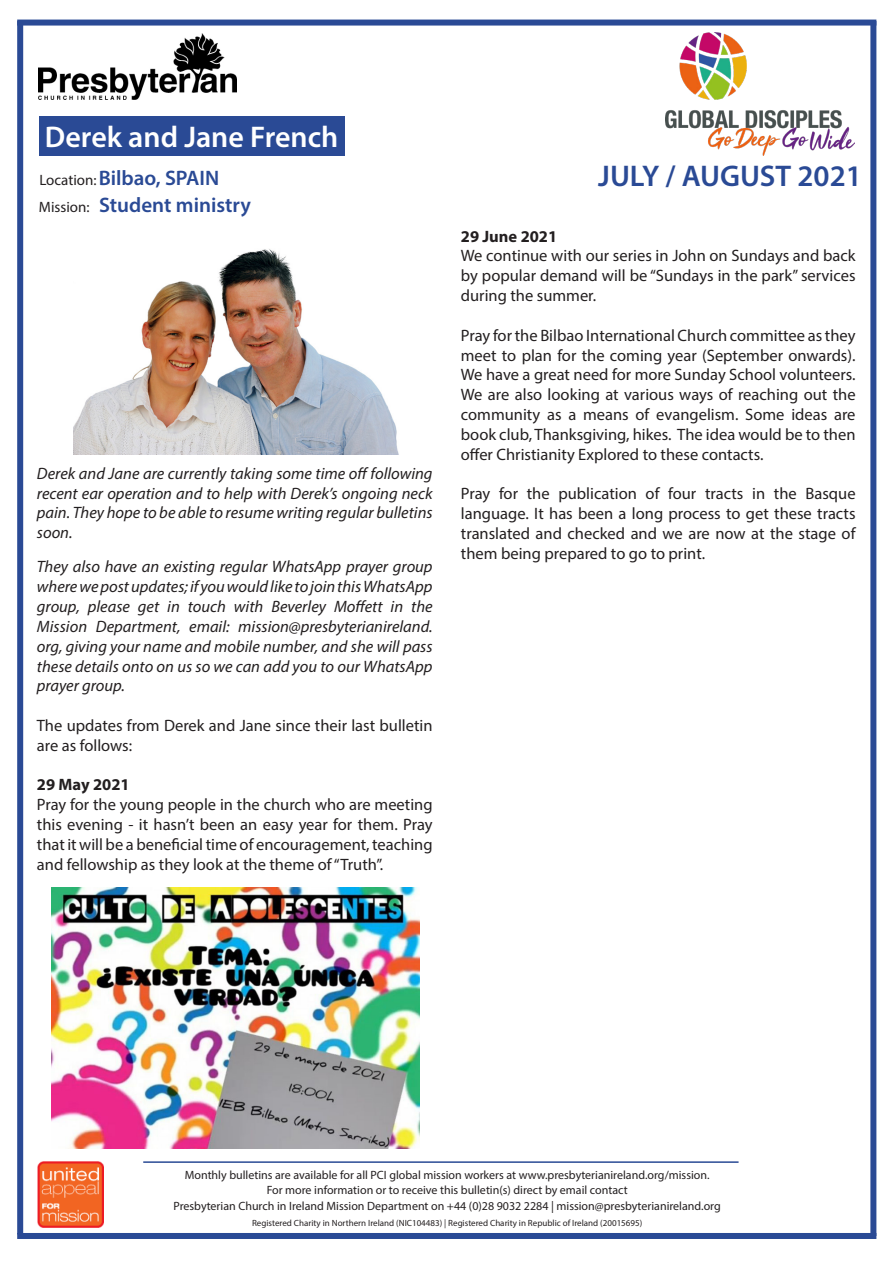
<style>
.page{position:relative;width:893px;height:1263px;background:#fff}
.page>*{position:absolute;margin:0;border:0;box-sizing:border-box;transform-origin:0 0}
.t1{font:600 30px "Myriad Pro";color:#fff}
.t2{font:600 30px "Myriad Pro";color:#2a4a95}
.t3{font:600 21px "Myriad Pro";color:#2a4a95}
.t4{font:16.5px/19.8px "Myriad Pro";color:#231f20;text-align:justify}
.t5{font:italic 16.5px/19.8px "Myriad Pro";color:#231f20;text-align:justify}
.t6{font:700 16.5px "Myriad Pro";color:#231f20}
.t7{font:12px "Myriad Pro";color:#231f20}
.t8{font:9px "Myriad Pro";color:#231f20}
.s1{font-weight:400;font-size:15px;color:#231f20}
</style>
<div class="page">
<img style="left:38px;top:1162px;width:65px;height:65px">
<hr style="left:143px;top:1161px;width:596px;height:2px;background:#2a4a95">
<img style="left:39px;top:33px;width:197px;height:66px">
<div style="left:39px;top:117px;width:305px;height:39px;background:#2a4a95"></div>
<img style="left:74px;top:249px;width:325px;height:205px">
<img style="left:665px;top:33px;width:189px;height:122px">
<img style="left:52px;top:888px;width:367px;height:260px">
<div style="left:17px;top:21px;width:6px;height:1213px;background:#2a4a95"></div>
<div style="left:870px;top:21px;width:6px;height:1215px;background:#2a4a95"></div>
<div style="left:17px;top:20px;width:859px;height:6px;background:#2a4a95"></div>
<div style="left:17px;top:1233px;width:859px;height:6px;background:#2a4a95"></div>
<p class="t1" style="left:45px;top:118px;width:295px">Derek and Jane French</p>
<p class="t3" style="left:39px;top:164px;width:181px"><span class="s1">Location:</span>Bilbao, SPAIN</p>
<p class="t3" style="left:39px;top:192px;width:214px"><span class="s1">Mission:</span> Student ministry</p>
<p class="t5" style="left:37px;top:463px;width:397px">Derek and Jane are currently taking some time off following recent ear operation and to help with Derek’s ongoing neck pain. They hope to be able to resume writing regular bulletins soon.</p>
<p class="t5" style="left:37px;top:557px;width:397px">They also have an existing regular WhatsApp prayer group where we post updates; if you would like to join this WhatsApp group, please get in touch with Beverley Moffett in the Mission Department, email: mission@presbyterianireland. org, giving your name and mobile number, and she will pass these details onto on us so we can add you to our WhatsApp prayer group.</p>
<p class="t4" style="left:37px;top:715px;width:397px">The updates from Derek and Jane since their last bulletin are as follows:</p>
<p class="t6" style="left:37px;top:774px;width:94px">29 May 2021</p>
<p class="t4" style="left:37px;top:794px;width:397px">Pray for the young people in the church who are meeting this evening - it hasn’t been an easy year for them. Pray that it will be a beneficial time of encouragement, teaching and fellowship as they look at the theme of “Truth”.</p>
<p class="t2" style="left:598px;top:157px;width:265px">JULY / AUGUST 2021</p>
<p class="t6" style="left:461px;top:225px;width:98px">29 June 2021</p>
<p class="t4" style="left:461px;top:246px;width:396px">We continue with our series in John on Sundays and back by popular demand will be “Sundays in the park” services during the summer.</p>
<p class="t4" style="left:461px;top:325px;width:396px">Pray for the Bilbao International Church committee as they meet to plan for the coming year (September onwards).<br>We have a great need for more Sunday School volunteers.<br>We are also looking at various ways of reaching out the community as a means of evangelism. Some ideas are book club, Thanksgiving, hikes. The idea would be to then offer Christianity Explored to these contacts.</p>
<p class="t4" style="left:461px;top:483px;width:396px">Pray for the publication of four tracts in the Basque language. It has been a long process to get these tracts translated and checked and we are now at the stage of them being prepared to go to print.</p>
<p class="t7" style="left:185px;top:1168px;width:526px">Monthly bulletins are available for all PCI global mission workers at www.presbyterianireland.org/mission.</p>
<p class="t7" style="left:267px;top:1182px;width:362px">For more information or to receive this bulletin(s) direct by email contact</p>
<p class="t7" style="left:174px;top:1198px;width:549px">Presbyterian Church in Ireland Mission Department on +44 (0)28 9032 2284 | mission@presbyterianireland.org</p>
<p class="t8" style="left:252px;top:1217px;width:392px">Registered Charity in Northern Ireland (NIC104483) | Registered Charity in Republic of Ireland (20015695)</p>
</div>
